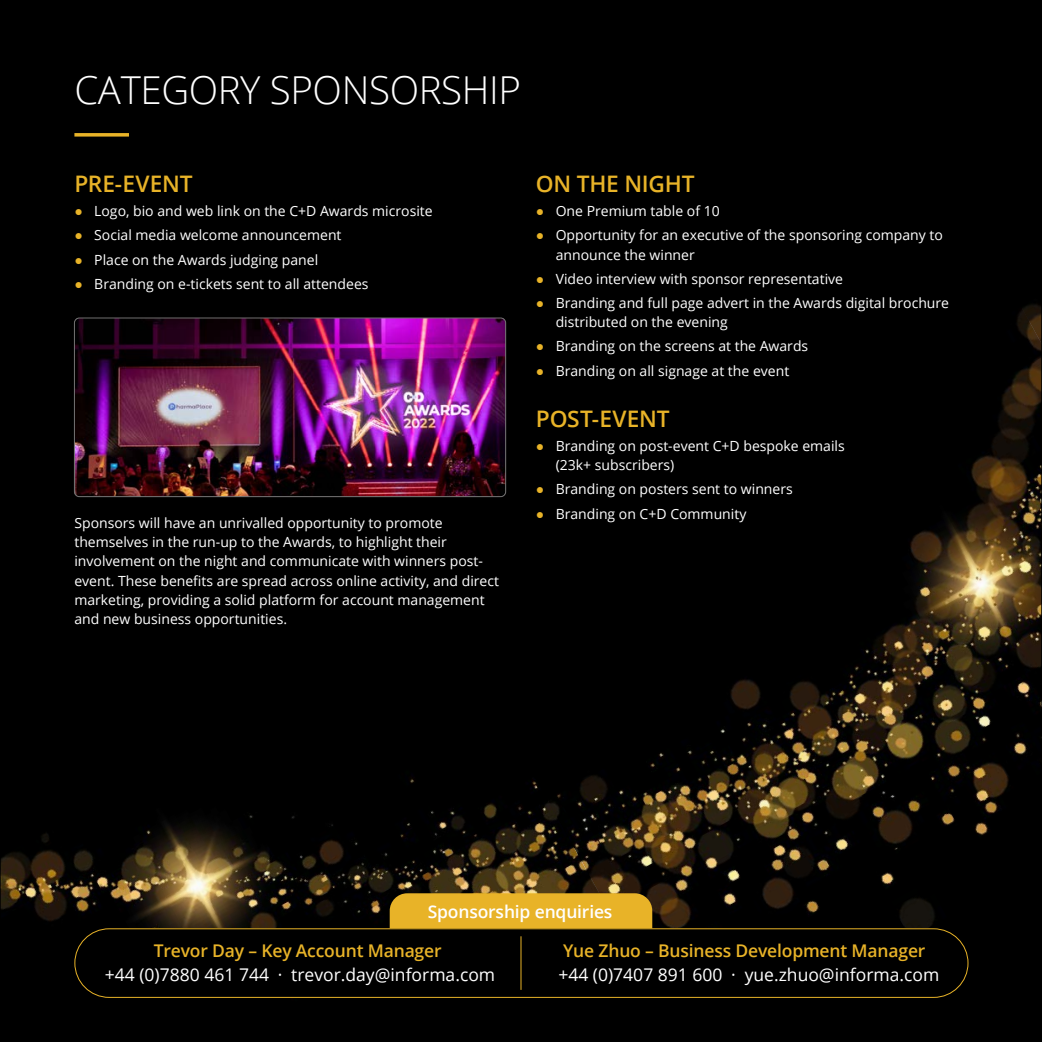
<style>
.page{position:relative;width:1042px;height:1042px;background:#fff}
.page>*{position:absolute;margin:0;border:0;box-sizing:border-box;transform-origin:0 0}
.t1{font:300 38.5px "Open Sans";letter-spacing:-.01em;color:#fff}
.t2{font:600 22.75px "Open Sans";letter-spacing:-.005em;color:#e8b328}
.t3{font:17.5px "Open Sans";color:#fff}
.t4{font:600 17.5px "Open Sans";letter-spacing:-.01em;color:#e8b328}
.t5{font:600 17.5px "Open Sans";letter-spacing:-.01em;color:#fff}
.t6{font:14px/19.2px "Open Sans";color:#fff}
.s1{font-family:"Arial";color:#e8b328}
</style>
<div class="page">
<div style="left:2px;top:2px;width:113px;height:18px;background:#000"></div>
<div style="left:115px;top:2px;width:874px;height:247px;background:#000"></div>
<div style="left:2px;top:20px;width:416px;height:546px;background:#000"></div>
<div style="left:989px;top:2px;width:51px;height:247px;background:#000"></div>
<img style="left:418px;top:249px;width:622px;height:571px">
<img style="left:2px;top:566px;width:719px;height:474px">
<img style="left:2px;top:883px;width:147px;height:157px">
<img style="left:655px;top:820px;width:385px;height:220px">
<svg style="left:74px;top:133px;width:55px;height:4px"></svg>
<img style="left:74px;top:318px;width:432px;height:179px">
<div style="left:74px;top:317px;width:432px;height:180px;border:1px solid #706f6f;border-radius:5px"></div>
<div style="left:74px;top:928px;width:447px;height:68px;background:#000"></div>
<div style="left:521px;top:928px;width:446px;height:68px;background:#000"></div>
<div style="left:74px;top:928px;width:894px;height:70px;border:1px solid #e8b328;border-radius:34px"></div>
<div style="left:390px;top:893px;width:262px;height:35px;background:#e8b328"></div>
<hr style="left:520px;top:936px;width:1px;height:54px;background:#e8b328">
<h1 class="t1" style="left:74px;top:64px;width:448px">CATEGORY SPONSORSHIP</h1>
<h2 class="t2" style="left:74px;top:168px;width:120px">PRE-EVENT</h2>
<p class="t6" style="left:74px;top:201px;width:360px"><span class="s1">●</span> Logo, bio and web link on the C+D Awards microsite</p>
<p class="t6" style="left:74px;top:225px;width:269px"><span class="s1">●</span> Social media welcome announcement</p>
<p class="t6" style="left:74px;top:249px;width:245px"><span class="s1">●</span> Place on the Awards judging panel</p>
<p class="t6" style="left:74px;top:274px;width:296px"><span class="s1">●</span> Branding on e-tickets sent to all attendees</p>
<p class="t6" style="left:74px;top:513px;width:426px">Sponsors will have an unrivalled opportunity to promote themselves in the run-up to the Awards, to highlight their involvement on the night and communicate with winners post&shy;event. These benefits are spread across online activity, and direct marketing, providing a solid platform for account management and new business opportunities.</p>
<h2 class="t2" style="left:536px;top:168px;width:160px">ON THE NIGHT</h2>
<p class="t6" style="left:536px;top:201px;width:185px"><span class="s1">●</span> One Premium table of 10</p>
<p class="t6" style="left:556px;top:225px;width:389px;text-indent:-20px"><span class="s1">●</span> Opportunity for an executive of the sponsoring company to announce the winner</p>
<p class="t6" style="left:536px;top:269px;width:309px"><span class="s1">●</span> Video interview with sponsor representative</p>
<p class="t6" style="left:556px;top:293px;width:395px;text-indent:-20px"><span class="s1">●</span> Branding and full page advert in the Awards digital brochure distributed on the evening</p>
<p class="t6" style="left:536px;top:336px;width:274px"><span class="s1">●</span> Branding on the screens at the Awards</p>
<p class="t6" style="left:536px;top:361px;width:255px"><span class="s1">●</span> Branding on all signage at the event</p>
<h2 class="t2" style="left:536px;top:403px;width:135px">POST-EVENT</h2>
<p class="t6" style="left:556px;top:436px;width:291px;text-indent:-20px"><span class="s1">●</span> Branding on post-event C+D bespoke emails (23k+ subscribers)</p>
<p class="t6" style="left:536px;top:479px;width:258px"><span class="s1">●</span> Branding on posters sent to winners</p>
<p class="t6" style="left:536px;top:503px;width:212px"><span class="s1">●</span> Branding on C+D Community</p>
<p class="t5" style="left:428px;top:899px;width:186px">Sponsorship enquiries</p>
<p class="t4" style="left:154px;top:938px;width:289px">Trevor Day – Key Account Manager</p>
<p class="t3" style="left:105px;top:963px;width:392px">+44 (0)7880 461 744 · trevor.day@informa.com</p>
<p class="t4" style="left:563px;top:938px;width:364px">Yue Zhuo – Business Development Manager</p>
<p class="t3" style="left:558px;top:963px;width:382px">+44 (0)7407 891 600 · yue.zhuo@informa.com</p>
</div>
